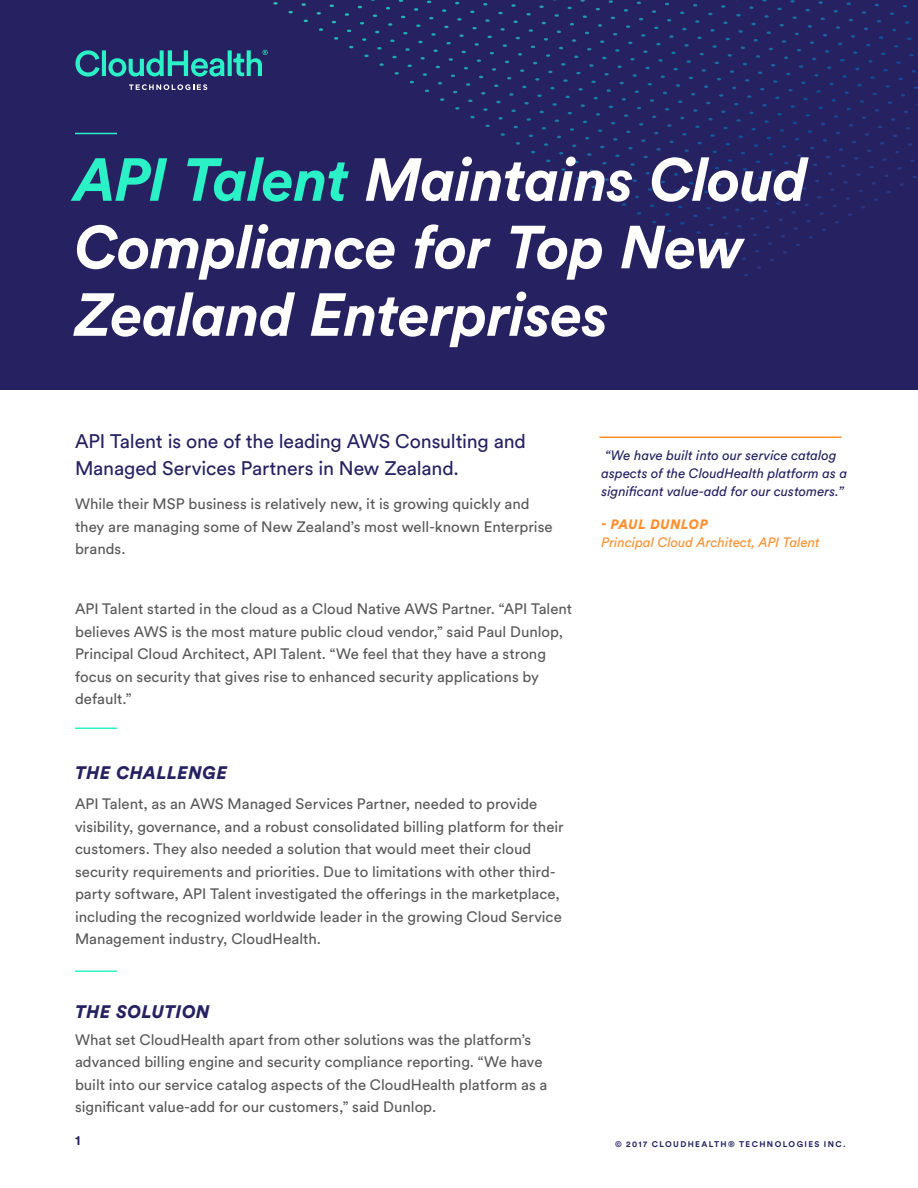
<style>
.page{position:relative;width:918px;height:1188px;background:#fff}
.page>*{position:absolute;margin:0;border:0;box-sizing:border-box;transform-origin:0 0}
.document_title{font:italic 700 60px/67.5px "Circular Std";letter-spacing:-.02em;color:#fff}
.body_intro{font:19.5px/27px "Circular Std";letter-spacing:-.01em;color:#262262}
.body{font:italic 900 18px "Circular Std";letter-spacing:.03em;color:#262262}
.in-body_headers{font:italic 900 18px "Circular Std";letter-spacing:.03em;color:#262262}
.body-2{font:15px/22.5px "Circular Std";color:#585858}
.sidebar_body{font:italic 13.5px/18px "Circular Std";color:#262262}
.sidebar_header{font:italic 13.5px/18px "Circular Std";color:#ff8f2e}
.t1{font:700 13.5px "Circular Std";color:#262262}
.t2{font:700 8.25px "Circular Std";letter-spacing:.165em;color:#262262}
.s1{color:#2bf1c7}
.s2{font-weight:900}
</style>
<div class="page">
<div style="left:0;top:0;width:918px;height:390px;background:#262262"></div>
<hr style="left:75px;top:133px;width:42px;height:1px;background:#2bf1c7">
<svg style="left:129px;top:84px;width:78px;height:6px"></svg>
<svg style="left:75px;top:50px;width:193px;height:27px;background:#277088"></svg>
<div style="left:273px;top:0;width:634px;height:8px;background:#262262"></div>
<hr style="left:600px;top:436px;width:241px;height:2px;background:#ff8f2e">
<hr style="left:75px;top:728px;width:42px;height:1px;background:#2bf1c7">
<hr style="left:75px;top:970px;width:42px;height:2px;background:#2bf1c7">
<p class="document_title" style="left:75px;top:145px;width:735px"><span class="s1">API Talent</span> Maintains Cloud<br>Compliance for Top New<br>Zealand Enterprises</p>
<p class="body_intro" style="left:75px;top:427px;width:453px">API Talent is one of the leading AWS Consulting and<br>Managed Services Partners in New Zealand.</p>
<p class="body-2" style="left:75px;top:493px;width:479px">While their MSP business is relatively new, it is growing quickly and they are managing some of New Zealand’s most well-known Enterprise brands.</p>
<p class="body-2" style="left:75px;top:598px;width:499px">API Talent started in the cloud as a Cloud Native AWS Partner. “API Talent believes AWS is the most mature public cloud vendor,” said Paul Dunlop, Principal Cloud Architect, API Talent. “We feel that they have a strong focus on security that gives rise to enhanced security applications by default.”</p>
<p class="body" style="left:75px;top:761px;width:154px">THE CHALLENGE</p>
<p class="body-2" style="left:75px;top:793px;width:490px">API Talent, as an AWS Managed Services Partner, needed to provide visibility, governance, and a robust consolidated billing platform for their customers. They also needed a solution that would meet their cloud security requirements and priorities. Due to limitations with other third&shy;party software, API Talent investigated the offerings in the marketplace, including the recognized worldwide leader in the growing Cloud Service Management industry, CloudHealth.</p>
<p class="in-body_headers" style="left:75px;top:999px;width:136px">THE SOLUTION</p>
<p class="body-2" style="left:75px;top:1028px;width:474px">What set CloudHealth apart from other solutions was the platform’s advanced billing engine and security compliance reporting. “We have built into our service catalog aspects of the CloudHealth platform as a significant value-add for our customers,” said Dunlop.</p>
<p class="sidebar_body" style="left:602px;top:446px;width:247px">“We have built into our service catalog aspects of the CloudHealth platform as a significant value-add for our customers.”</p>
<p class="sidebar_header" style="left:602px;top:515px;width:220px"><span class="s2">- PAUL DUNLOP<br></span>Principal Cloud Architect, API Talent</p>
<p class="t1" style="left:75px;top:1132px;width:7px">1</p>
<p class="t2" style="left:615px;top:1138px;width:232px">© 2017 CLOUDHEALTH® TECHNOLOGIES INC.</p>
</div>
